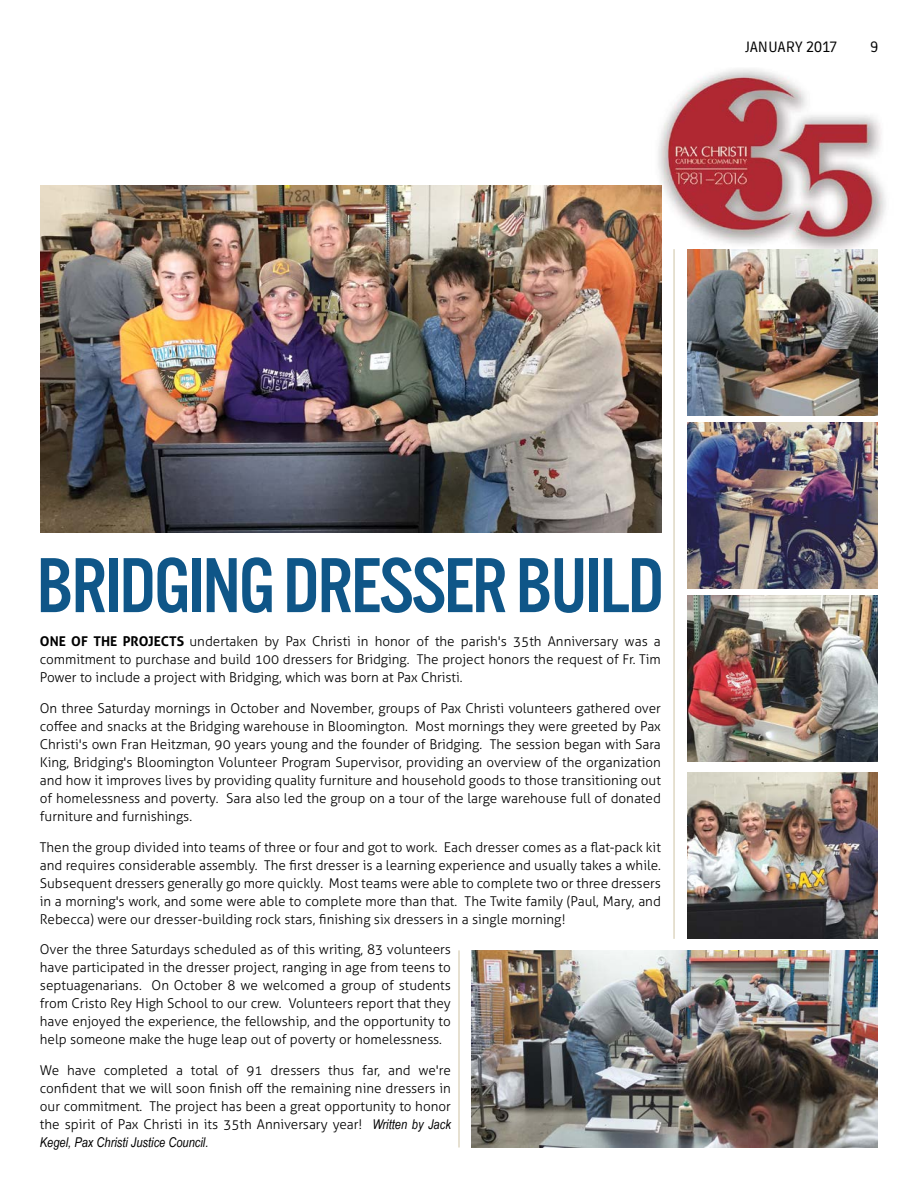
<style>
.page{position:relative;width:918px;height:1188px;background:#fff}
.page>*{position:absolute;margin:0;border:0;box-sizing:border-box;transform-origin:0 0}
.t1{font:81px "U.S.101";letter-spacing:-.025em;color:#0f5688}
.t2{font:15px "Ruda";color:#000}
.t3{font:300 13.5px/18px "Aller";color:#000;text-align:justify}
.t4{font:italic 13.5px "Arial Narrow";color:#000}
.s1{font-weight:700}
.s2{font-family:"Arial Narrow";font-weight:400;font-style:italic}
</style>
<div class="page">
<img style="left:651px;top:69px;width:235px;height:186px">
<img style="left:40px;top:186px;width:622px;height:346px">
<img style="left:687px;top:249px;width:191px;height:166px">
<img style="left:687px;top:422px;width:191px;height:167px">
<img style="left:687px;top:596px;width:191px;height:166px">
<img style="left:687px;top:773px;width:191px;height:166px">
<img style="left:472px;top:950px;width:406px;height:197px">
<hr style="left:674px;top:249px;width:1px;height:690px;background:#cec3a4">
<hr style="left:459px;top:950px;width:1px;height:198px;background:#cec3a4">
<p class="t2" style="left:746px;top:39px;width:93px">JANUARY 2017</p>
<p class="t2" style="left:870px;top:39px;width:10px">9</p>
<h1 class="t1" style="left:37px;top:542px;width:629px">BRIDGING DRESSER BUILD</h1>
<p class="t3" style="left:40px;top:632px;width:623px"><span class="s1">ONE OF THE PROJECTS</span> undertaken by Pax Christi in honor of the parish's 35th Anniversary was a commitment to purchase and build 100 dressers for Bridging. The project honors the request of Fr. Tim Power to include a project with Bridging, which was born at Pax Christi.</p>
<p class="t3" style="left:40px;top:699px;width:623px">On three Saturday mornings in October and November, groups of Pax Christi volunteers gathered over coffee and snacks at the Bridging warehouse in Bloomington. Most mornings they were greeted by Pax Christi's own Fran Heitzman, 90 years young and the founder of Bridging. The session began with Sara King, Bridging's Bloomington Volunteer Program Supervisor, providing an overview of the organization and how it improves lives by providing quality furniture and household goods to those transitioning out of homelessness and poverty. Sara also led the group on a tour of the large warehouse full of donated furniture and furnishings.</p>
<p class="t3" style="left:40px;top:838px;width:623px">Then the group divided into teams of three or four and got to work. Each dresser comes as a flat-pack kit and requires considerable assembly. The first dresser is a learning experience and usually takes a while.<br>Subsequent dressers generally go more quickly. Most teams were able to complete two or three dressers in a morning's work, and some were able to complete more than that. The Twite family (Paul, Mary, and Rebecca) were our dresser-building rock stars, finishing six dressers in a single morning!</p>
<p class="t3" style="left:40px;top:941px;width:413px">Over the three Saturdays scheduled as of this writing, 83 volunteers have participated in the dresser project, ranging in age from teens to septuagenarians. On October 8 we welcomed a group of students from Cristo Rey High School to our crew. Volunteers report that they have enjoyed the experience, the fellowship, and the opportunity to help someone make the huge leap out of poverty or homelessness.</p>
<p class="t3" style="left:40px;top:1061px;width:413px">We have completed a total of 91 dressers thus far, and we're confident that we will soon finish off the remaining nine dressers in our commitment. The project has been a great opportunity to honor the spirit of Pax Christi in its 35th Anniversary year! <span class="s2">Written by Jack</span></p>
<p class="t4" style="left:40px;top:1133px;width:170px">Kegel, Pax Christi Justice Council.</p>
</div>
